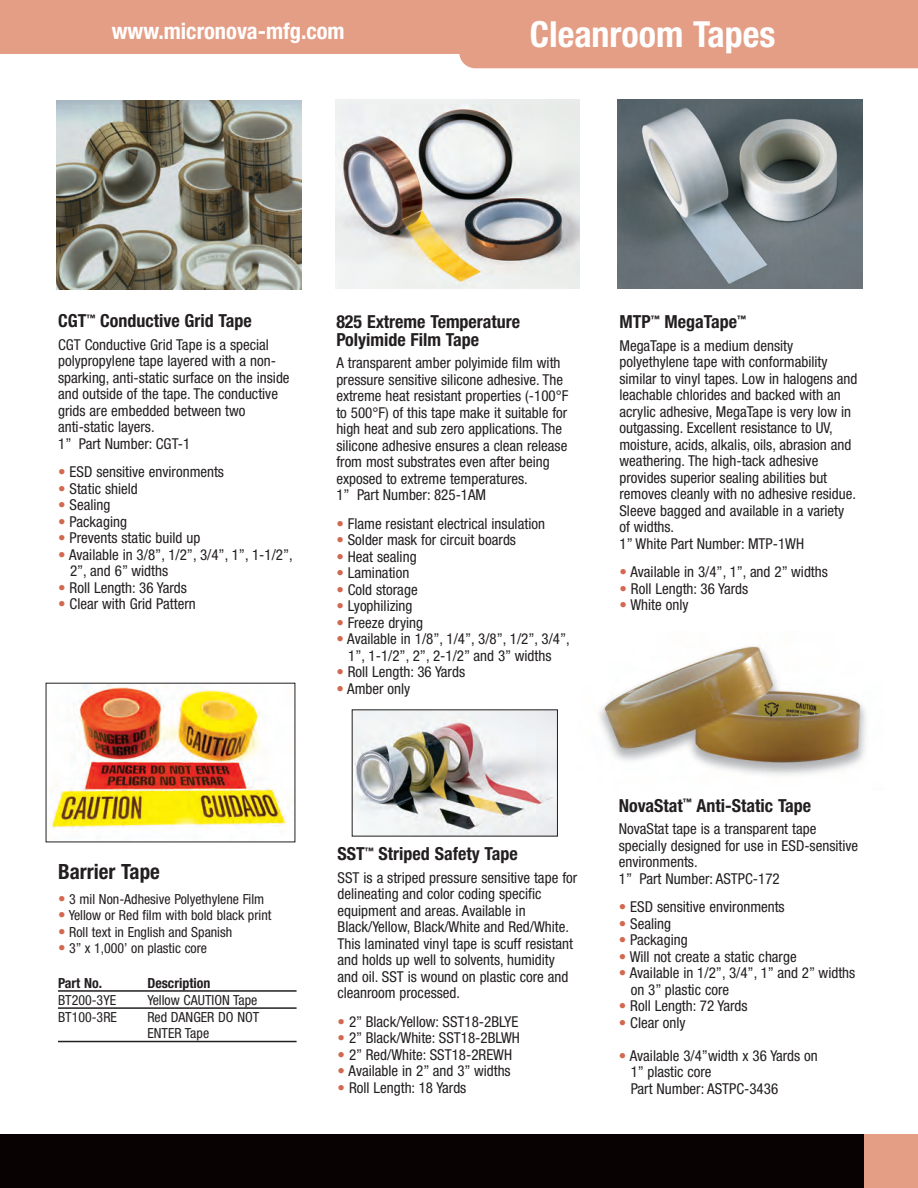
<style>
.page{position:relative;width:918px;height:1188px;background:#fff}
.page>*{position:absolute;margin:0;border:0;box-sizing:border-box;transform-origin:0 0}
.t1{font:700 condensed 36px "Helvetica Neue";color:#fff}
.t2{font:700 condensed 22.5px "Helvetica Neue";color:#fff}
.t3{font:700 condensed 21px "Helvetica Neue";color:#231f20}
.t4{font:700 condensed 18px/18px "Helvetica Neue";color:#231f20}
.t5{font:condensed 15px/16.5px "Helvetica Neue";color:#231f20}
.t6{font:condensed 13.95px/16.6px "Helvetica Neue";color:#231f20}
.t7{font:700 condensed 13.95px "Helvetica Neue";color:#231f20}
.s1{color:#d2694f}
.s2{font-size:15px;color:#d2694f}
</style>
<div class="page">
<div style="left:0;top:0;width:918px;height:54px;background:#e49e86"></div>
<div style="left:0;top:1134px;width:918px;height:54px;background:#080302"></div>
<div style="left:459px;top:54px;width:459px;height:14px;background:#e49e86"></div>
<div style="left:864px;top:1134px;width:54px;height:54px;background:#e49e86"></div>
<img style="left:599px;top:646px;width:267px;height:130px">
<img style="left:56px;top:101px;width:245px;height:189px">
<img style="left:335px;top:100px;width:245px;height:189px">
<img style="left:618px;top:100px;width:244px;height:189px">
<hr style="left:58px;top:990px;width:239px;height:2px;background:#231f20">
<hr style="left:58px;top:1007px;width:239px;height:2px;background:#231f20">
<hr style="left:58px;top:1041px;width:239px;height:1px;background:#231f20">
<img style="left:52px;top:685px;width:235px;height:143px">
<img style="left:354px;top:711px;width:202px;height:124px">
<p class="t2" style="left:112px;top:23px;width:234px">www.micronova-mfg.com</p>
<p class="t1" style="left:530px;top:22px;width:247px">Cleanroom Tapes</p>
<p class="t4" style="left:58px;top:314px;width:195px">CGT<sup>™</sup> Conductive Grid Tape</p>
<p class="t5" style="left:58px;top:338px;width:233px">CGT Conductive Grid Tape is a special polypropylene tape layered with a non&shy;sparking, anti-static surface on the inside and outside of the tape. The conductive grids are embedded between two anti-static layers.<br>1” Part Number: CGT-1</p>
<p class="t5" style="left:58px;top:465px;width:167px"><span class="s1">•</span> ESD sensitive environments</p>
<p class="t5" style="left:58px;top:482px;width:81px"><span class="s1">•</span> Static shield</p>
<p class="t5" style="left:58px;top:498px;width:54px"><span class="s1">•</span> Sealing</p>
<p class="t5" style="left:58px;top:515px;width:70px"><span class="s1">•</span> Packaging</p>
<p class="t5" style="left:58px;top:531px;width:144px"><span class="s1">•</span> Prevents static build up</p>
<p class="t5" style="left:70px;top:548px;width:224px;text-indent:-12px"><span class="s1">•</span> Available in 3/8”, 1/2”, 3/4”, 1”, 1-1/2”,<br>2”, and 6” widths</p>
<p class="t5" style="left:58px;top:581px;width:130px"><span class="s1">•</span> Roll Length: 36 Yards</p>
<p class="t5" style="left:58px;top:597px;width:139px"><span class="s1">•</span> Clear with Grid Pattern</p>
<p class="t3" style="left:58px;top:864px;width:103px">Barrier Tape</p>
<p class="t6" style="left:58px;top:892px;width:208px"><span class="s2">•</span> 3 mil Non-Adhesive Polyethylene Film</p>
<p class="t6" style="left:58px;top:908px;width:215px"><span class="s2">•</span> Yellow or Red film with bold black print</p>
<p class="t6" style="left:58px;top:925px;width:176px"><span class="s2">•</span> Roll text in English and Spanish</p>
<p class="t6" style="left:58px;top:941px;width:151px"><span class="s2">•</span> 3” x 1,000’ on plastic core</p>
<p class="t7" style="left:58px;top:978px;width:46px">Part No.</p>
<p class="t7" style="left:147px;top:978px;width:65px">Description</p>
<p class="t6" style="left:58px;top:993px;width:60px">BT200-3YE</p>
<p class="t6" style="left:147px;top:993px;width:112px">Yellow CAUTION Tape</p>
<p class="t6" style="left:58px;top:1010px;width:61px">BT100-3RE</p>
<p class="t6" style="left:147px;top:1010px;width:113px">Red DANGER DO NOT<br>ENTER Tape</p>
<p class="t4" style="left:336px;top:314px;width:185px">825 Extreme Temperature<br>Polyimide Film Tape</p>
<p class="t5" style="left:336px;top:356px;width:234px">A transparent amber polyimide film with pressure sensitive silicone adhesive. The extreme heat resistant properties (-100°F to 500°F) of this tape make it suitable for high heat and sub zero applications. The silicone adhesive ensures a clean release from most substrates even after being exposed to extreme temperatures.<br>1” Part Number: 825-1AM</p>
<p class="t5" style="left:336px;top:516px;width:210px"><span class="s1">•</span> Flame resistant electrical insulation</p>
<p class="t5" style="left:336px;top:533px;width:181px"><span class="s1">•</span> Solder mask for circuit boards</p>
<p class="t5" style="left:336px;top:549px;width:82px"><span class="s1">•</span> Heat sealing</p>
<p class="t5" style="left:336px;top:566px;width:74px"><span class="s1">•</span> Lamination</p>
<p class="t5" style="left:336px;top:582px;width:83px"><span class="s1">•</span> Cold storage</p>
<p class="t5" style="left:336px;top:599px;width:78px"><span class="s1">•</span> Lyophilizing</p>
<p class="t5" style="left:336px;top:615px;width:88px"><span class="s1">•</span> Freeze drying</p>
<p class="t5" style="left:336px;top:632px;width:235px;text-align:center"><span class="s1">•</span> Available in 1/8”, 1/4”, 3/8”, 1/2”, 3/4”,<br>1”, 1-1/2”, 2”, 2-1/2” and 3” widths</p>
<p class="t5" style="left:336px;top:665px;width:130px"><span class="s1">•</span> Roll Length: 36 Yards</p>
<p class="t5" style="left:336px;top:681px;width:75px"><span class="s1">•</span> Amber only</p>
<p class="t4" style="left:338px;top:846px;width:182px">SST<sup>™</sup> Striped Safety Tape</p>
<p class="t5" style="left:338px;top:870px;width:241px">SST is a striped pressure sensitive tape for delineating and color coding specific equipment and areas. Available in Black/Yellow, Black/White and Red/White.<br>This laminated vinyl tape is scuff resistant and holds up well to solvents, humidity and oil. SST is wound on plastic core and cleanroom processed.</p>
<p class="t5" style="left:338px;top:1014px;width:182px"><span class="s1">•</span> 2” Black/Yellow: SST18-2BLYE</p>
<p class="t5" style="left:338px;top:1031px;width:184px"><span class="s1">•</span> 2” Black/White: SST18-2BLWH</p>
<p class="t5" style="left:338px;top:1047px;width:176px"><span class="s1">•</span> 2” Red/White: SST18-2REWH</p>
<p class="t5" style="left:338px;top:1064px;width:175px"><span class="s1">•</span> Available in 2” and 3” widths</p>
<p class="t5" style="left:338px;top:1080px;width:130px"><span class="s1">•</span> Roll Length: 18 Yards</p>
<p class="t4" style="left:619px;top:314px;width:128px">MTP<sup>™</sup> MegaTape<sup>™</sup></p>
<p class="t5" style="left:619px;top:338px;width:240px">MegaTape is a medium density polyethylene tape with conformability similar to vinyl tapes. Low in halogens and leachable chlorides and backed with an acrylic adhesive, MegaTape is very low in outgassing. Excellent resistance to UV, moisture, acids, alkalis, oils, abrasion and weathering. The high-tack adhesive provides superior sealing abilities but removes cleanly with no adhesive residue.<br>Sleeve bagged and available in a variety of widths.<br>1” White Part Number: MTP-1WH</p>
<p class="t5" style="left:619px;top:565px;width:210px"><span class="s1">•</span> Available in 3/4”, 1”, and 2” widths</p>
<p class="t5" style="left:619px;top:581px;width:130px"><span class="s1">•</span> Roll Length: 36 Yards</p>
<p class="t5" style="left:619px;top:598px;width:71px"><span class="s1">•</span> White only</p>
<p class="t4" style="left:619px;top:798px;width:194px">NovaStat<sup>™</sup> Anti-Static Tape</p>
<p class="t5" style="left:619px;top:822px;width:241px">NovaStat tape is a transparent tape specially designed for use in ESD-sensitive environments.<br>1” Part Number: ASTPC-172</p>
<p class="t5" style="left:619px;top:900px;width:167px"><span class="s1">•</span> ESD sensitive environments</p>
<p class="t5" style="left:619px;top:917px;width:54px"><span class="s1">•</span> Sealing</p>
<p class="t5" style="left:619px;top:933px;width:70px"><span class="s1">•</span> Packaging</p>
<p class="t5" style="left:619px;top:950px;width:179px"><span class="s1">•</span> Will not create a static charge</p>
<p class="t5" style="left:631px;top:966px;width:226px;text-indent:-12px"><span class="s1">•</span> Available in 1/2”, 3/4”, 1” and 2” widths on 3” plastic core</p>
<p class="t5" style="left:619px;top:999px;width:130px"><span class="s1">•</span> Roll Length: 72 Yards</p>
<p class="t5" style="left:619px;top:1016px;width:68px"><span class="s1">•</span> Clear only</p>
<p class="t5" style="left:631px;top:1049px;width:189px;text-indent:-12px"><span class="s1">•</span> Available 3/4”width x 36 Yards on<br>1” plastic core<br>Part Number: ASTPC-3436</p>
</div>
